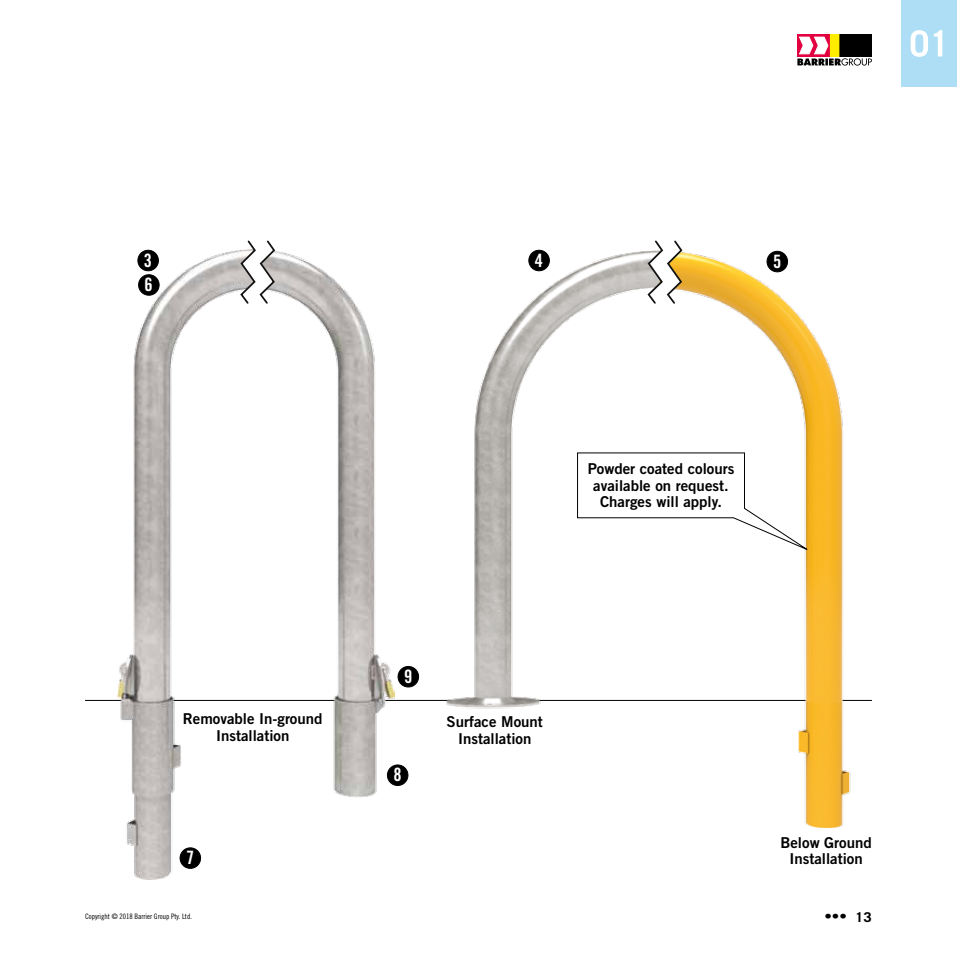
<style>
.page{position:relative;width:957px;height:957px;background:#fff}
.page>*{position:absolute;margin:0;border:0;box-sizing:border-box;transform-origin:0 0}
.t1{font:18.45px/24.5px "Trade Gothic LT Std Bd Cn 20";color:#fff}
.t2{font:15px/16.5px "Trade Gothic LT Std Bd 2";color:#000;text-align:center}
.t3{font:700 13.5px "Trade Gothic LT Std";color:#000;scale:1.11 1}
.t4{font:7.5px "Trade Gothic LT Std Cn 18";color:#000}
</style>
<div class="page">
<div style="left:901px;top:0;width:56px;height:87px;background:#addef5"></div>
<svg style="left:910px;top:30px;width:32px;height:27px"></svg>
<svg style="left:799px;top:36px;width:29px;height:1px"></svg>
<div style="left:797px;top:34px;width:33px;height:23px;border:1px solid #e20040"></div>
<div style="left:839px;top:34px;width:33px;height:22px;background:#000"></div>
<div style="left:830px;top:34px;width:9px;height:22px;background:#ffed00"></div>
<svg style="left:797px;top:37px;width:75px;height:29px"></svg>
<hr style="left:85px;top:700px;width:787px;height:1px;background:#000">
<img style="left:446px;top:250px;width:426px;height:577px">
<div style="left:767px;top:251px;width:20px;height:21px;background:#000;border-radius:50%"></div>
<div style="left:766px;top:251px;width:22px;height:21px;border:1px solid #000;border-radius:50%"></div>
<div style="left:529px;top:250px;width:20px;height:21px;background:#000;border-radius:50%"></div>
<div style="left:528px;top:250px;width:22px;height:21px;border:1px solid #000;border-radius:50%"></div>
<svg style="left:647px;top:240px;width:35px;height:64px"></svg>
<img style="left:117px;top:249px;width:277px;height:630px">
<div style="left:387px;top:765px;width:21px;height:20px;background:#000;border-radius:50%"></div>
<div style="left:387px;top:764px;width:21px;height:22px;border:1px solid #000;border-radius:50%"></div>
<div style="left:398px;top:666px;width:20px;height:21px;background:#000;border-radius:50%"></div>
<div style="left:398px;top:666px;width:21px;height:21px;border:1px solid #000;border-radius:50%"></div>
<div style="left:180px;top:848px;width:21px;height:20px;background:#000;border-radius:50%"></div>
<div style="left:180px;top:847px;width:21px;height:21px;border:1px solid #000;border-radius:50%"></div>
<div style="left:138px;top:250px;width:20px;height:21px;background:#000;border-radius:50%"></div>
<div style="left:137px;top:250px;width:22px;height:21px;border:1px solid #000;border-radius:50%"></div>
<div style="left:139px;top:275px;width:20px;height:20px;background:#000;border-radius:50%"></div>
<div style="left:138px;top:274px;width:21px;height:22px;border:1px solid #000;border-radius:50%"></div>
<svg style="left:240px;top:240px;width:35px;height:64px"></svg>
<svg style="left:577px;top:452px;width:237px;height:101px"></svg>
<svg style="left:579px;top:775px;width:34px;height:34px"></svg>
<p class="t1" style="left:144px;top:248px;width:10px">3<br>6</p>
<p class="t2" style="left:183px;top:710px;width:141px">Removable In-ground<br>Installation</p>
<p class="t1" style="left:186px;top:845px;width:10px">7</p>
<p class="t1" style="left:535px;top:248px;width:10px">4</p>
<p class="t1" style="left:773px;top:249px;width:10px">5</p>
<p class="t2" style="left:587px;top:460px;width:148px">Powder coated colours available on request.<br>Charges will apply.</p>
<p class="t1" style="left:404px;top:664px;width:10px">9</p>
<p class="t1" style="left:393px;top:762px;width:10px">8</p>
<p class="t2" style="left:446px;top:713px;width:98px">Surface Mount<br>Installation</p>
<p class="t2" style="left:780px;top:834px;width:93px">Below Ground<br>Installation</p>
<p class="t4" style="left:85px;top:912px;width:108px">Copyright © 2018 Barrier Group Pty. Ltd.</p>
<p class="t3" style="left:824px;top:908px;width:44px">••• 13</p>
</div>
